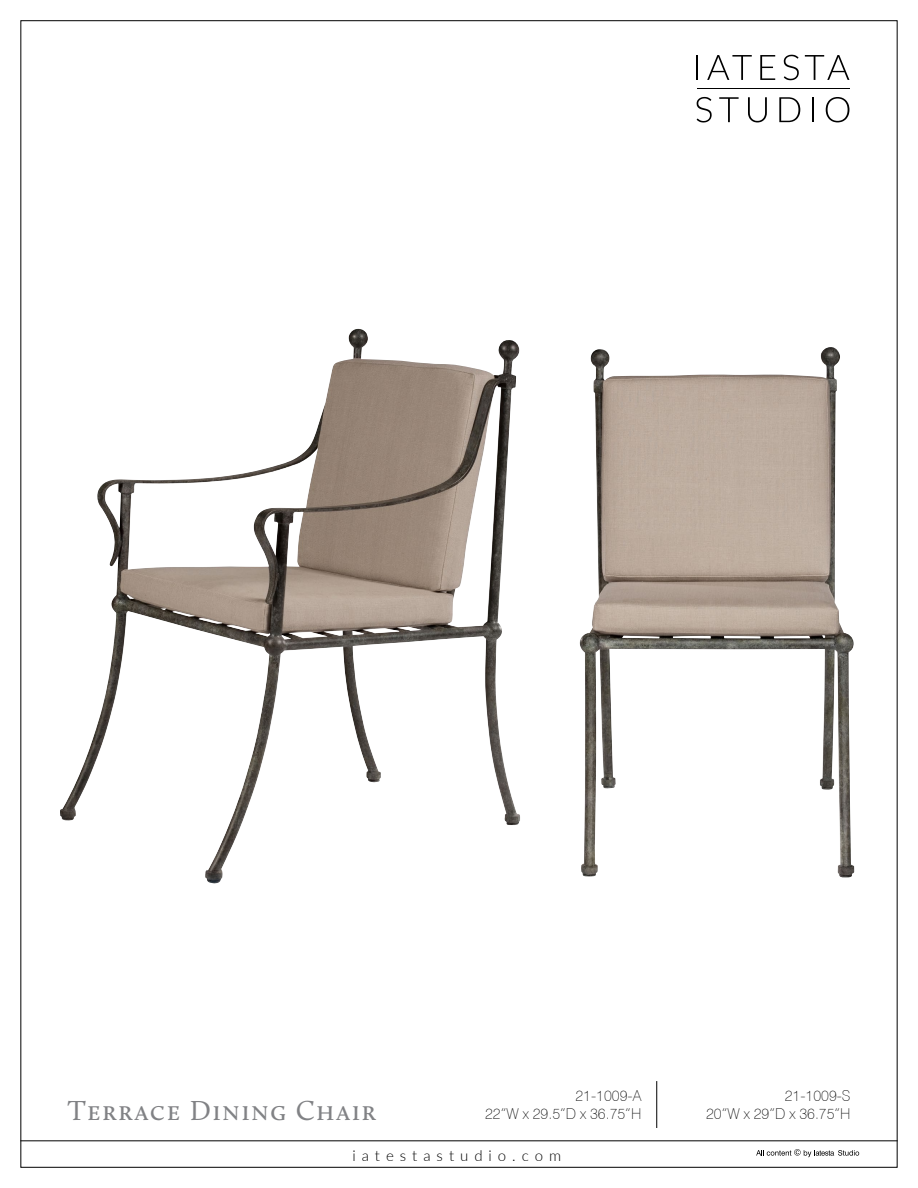
<style>
.page{position:relative;width:918px;height:1188px;background:#fff}
.page>*{position:absolute;margin:0;border:0;box-sizing:border-box;transform-origin:0 0}
.t1{font:28.5px "Calluna";letter-spacing:.05em;color:#818285}
.t2{font:100 15px/18px "Swiss 721 BT";color:#000;text-align:right}
.t3{font:300 15px "Lato";letter-spacing:.4em;color:#000}
</style>
<div class="page">
<svg style="left:784px;top:55px;width:15px;height:25px"></svg>
<svg style="left:697px;top:97px;width:15px;height:26px"></svg>
<svg style="left:697px;top:55px;width:1px;height:25px"></svg>
<svg style="left:707px;top:55px;width:45px;height:25px"></svg>
<svg style="left:760px;top:55px;width:15px;height:25px"></svg>
<svg style="left:805px;top:55px;width:44px;height:25px"></svg>
<svg style="left:719px;top:97px;width:20px;height:25px"></svg>
<svg style="left:748px;top:97px;width:19px;height:25px"></svg>
<svg style="left:779px;top:97px;width:21px;height:25px"></svg>
<hr style="left:812px;top:97px;width:2px;height:25px;background:#000">
<svg style="left:826px;top:97px;width:23px;height:25px"></svg>
<hr style="left:697px;top:88px;width:152px;height:1px;background:#000">
<svg style="left:756px;top:1149px;width:103px;height:8px"></svg>
<hr style="left:20px;top:1141px;width:878px;height:1px;background:#000">
<img style="left:60px;top:329px;width:460px;height:555px">
<img style="left:579px;top:349px;width:275px;height:529px">
<hr style="left:656px;top:1081px;width:1px;height:47px;background:#000">
<h1 class="t1" style="left:68px;top:1093px;width:310px">Terrace Dining Chair</h1>
<p class="t2" style="left:706px;top:1087px;width:146px">21-1009-S<br>20”W x 29”D x 36.75”H</p>
<p class="t2" style="left:485px;top:1087px;width:158px">21-1009-A<br>22”W x 29.5”D x 36.75”H</p>
<p class="t3" style="left:352px;top:1145px;width:210px">iatestastudio.com</p>
</div>
